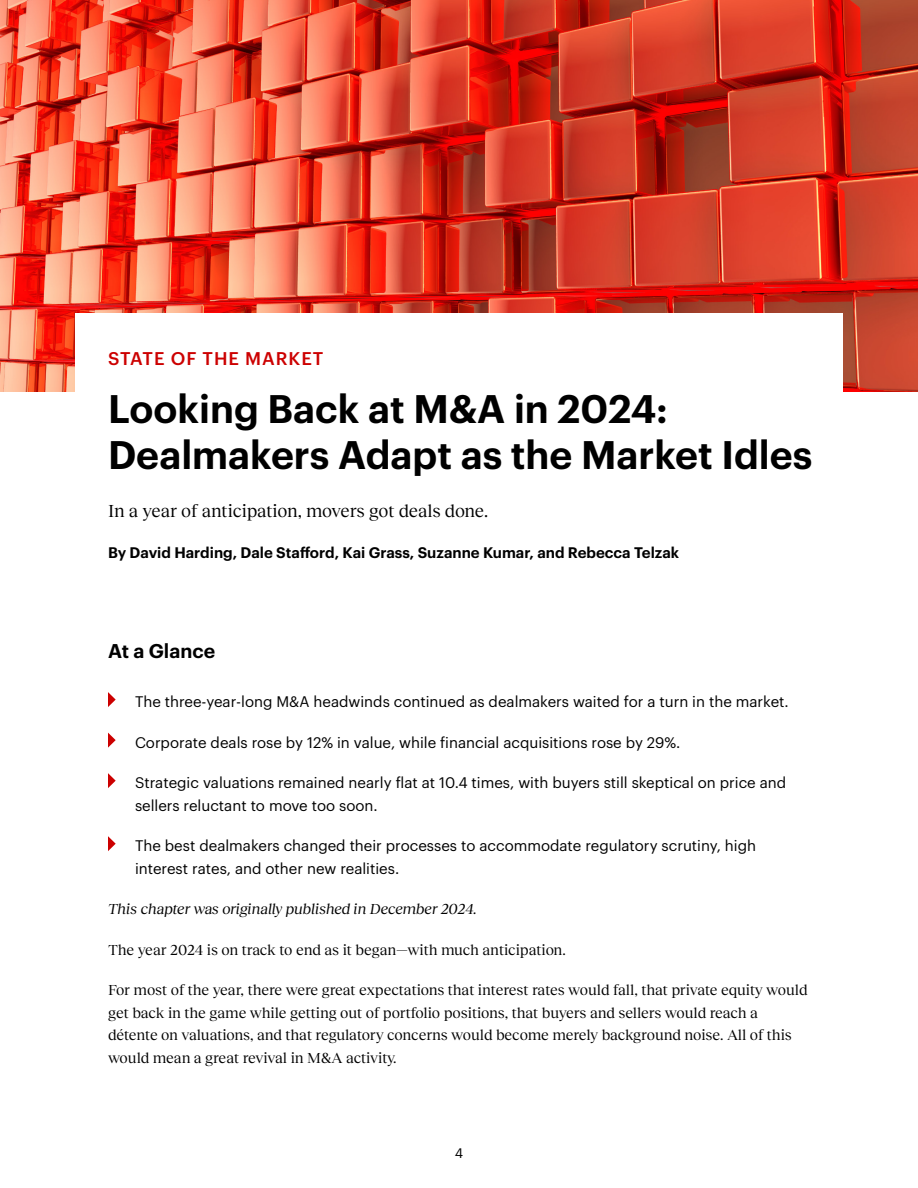
<style>
.page{position:relative;width:918px;height:1188px;background:#fff}
.page>*{position:absolute;margin:0;border:0;box-sizing:border-box;transform-origin:0 0}
.Article_Divider-Title{font:600 39px/46.5px "Graphik";color:#000}
.Article_Divider-At_a_Glance{font:600 19.5px "Graphik";color:#000}
.Article_Divider-Subtitle{font:18px "Reckless Neue";letter-spacing:-.005em;color:#000}
.Article_Divider-Section_Title{font:500 18px "Graphik";letter-spacing:.055em;color:#c00}
.At_a_Glance-Body_Text{font:15px/22.5px "Graphik";color:#000}
.Body_Text{font:15px/22.5px "Reckless Neue";letter-spacing:-.005em;color:#000}
.Subhead_2{font:600 15px "Graphik";color:#000}
.Body_Text-2{font:italic 15px "Reckless Neue";color:#000}
.t1{font:13.5px "Graphik";color:#000}
</style>
<div class="page">
<img style="left:0;top:0;width:918px;height:391px">
<svg style="left:108px;top:692px;width:8px;height:15px"></svg>
<svg style="left:108px;top:733px;width:8px;height:15px"></svg>
<svg style="left:108px;top:773px;width:8px;height:15px"></svg>
<svg style="left:108px;top:836px;width:8px;height:15px"></svg>
<div style="left:75px;top:313px;width:768px;height:84px;background:#fff"></div>
<p class="Article_Divider-Section_Title" style="left:108px;top:345px;width:217px">STATE OF THE MARKET</p>
<p class="Article_Divider-Title" style="left:108px;top:382px;width:706px">Looking Back at M&amp;A in 2024:<br>Dealmakers Adapt as the Market Idles</p>
<p class="Article_Divider-Subtitle" style="left:108px;top:498px;width:382px">In a year of anticipation, movers got deals done.</p>
<p class="Subhead_2" style="left:108px;top:541px;width:573px">By David Harding, Dale Stafford, Kai Grass, Suzanne Kumar, and Rebecca Telzak</p>
<p class="Article_Divider-At_a_Glance" style="left:108px;top:636px;width:109px">At a Glance</p>
<p class="At_a_Glance-Body_Text" style="left:135px;top:689px;width:653px">The three-year-long M&amp;A headwinds continued as dealmakers waited for a turn in the market.</p>
<p class="At_a_Glance-Body_Text" style="left:135px;top:730px;width:545px">Corporate deals rose by 12% in value, while financial acquisitions rose by 29%.</p>
<p class="At_a_Glance-Body_Text" style="left:135px;top:770px;width:653px">Strategic valuations remained nearly flat at 10.4 times, with buyers still skeptical on price and sellers reluctant to move too soon.</p>
<p class="At_a_Glance-Body_Text" style="left:135px;top:833px;width:623px">The best dealmakers changed their processes to accommodate regulatory scrutiny, high interest rates, and other new realities.</p>
<p class="Body_Text-2" style="left:108px;top:899px;width:370px">This chapter was originally published in December 2024.</p>
<p class="Body_Text" style="left:108px;top:937px;width:459px">The year 2024 is on track to end as it began—with much anticipation.</p>
<p class="Body_Text" style="left:108px;top:978px;width:701px">For most of the year, there were great expectations that interest rates would fall, that private equity would get back in the game while getting out of portfolio positions, that buyers and sellers would reach a détente on valuations, and that regulatory concerns would become merely background noise. All of this would mean a great revival in M&amp;A activity.</p>
<p class="t1" style="left:455px;top:1143px;width:10px">4</p>
</div>
